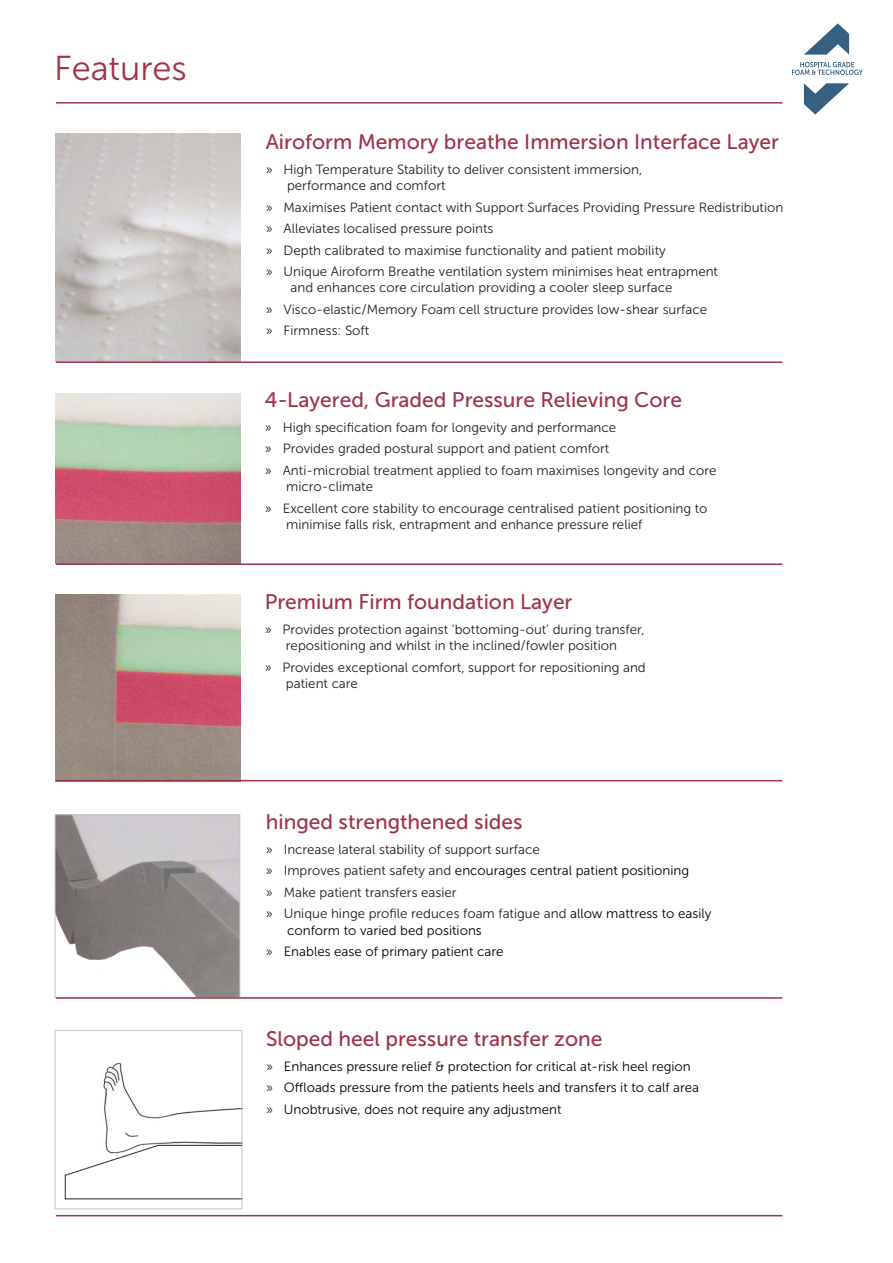
<style>
.page{position:relative;width:893px;height:1263px;background:#fff}
.page>*{position:absolute;margin:0;border:0;box-sizing:border-box;transform-origin:0 0}
.t1{font:34.5px "Museo Sans 300";color:#9f3347}
.t2{font:21px "Museo Sans 500";color:#9f3347}
.t3{font:13.35px/21.5px "Museo Sans 300";color:#211f20}
.t4{font:13.35px/21.5px "Museo Sans 300";color:#000}
.s1{color:#000}
.s2{color:#211f20}
</style>
<div class="page">
<svg style="left:792px;top:62px;width:71px;height:13px"></svg>
<svg style="left:804px;top:83px;width:45px;height:32px"></svg>
<svg style="left:804px;top:23px;width:45px;height:32px"></svg>
<hr style="left:56px;top:102px;width:726px;height:2px;background:#9f3347">
<img style="left:55px;top:393px;width:185px;height:170px">
<img style="left:55px;top:594px;width:185px;height:187px">
<img style="left:57px;top:816px;width:181px;height:180px">
<div style="left:55px;top:814px;width:185px;height:184px;border:1px solid #c6c6c6"></div>
<img style="left:64px;top:1062px;width:176px;height:138px">
<div style="left:55px;top:1030px;width:187px;height:179px;border:1px solid #c6c6c6"></div>
<hr style="left:56px;top:361px;width:726px;height:2px;background:#9f3347">
<hr style="left:56px;top:1215px;width:726px;height:1px;background:#9f3347">
<hr style="left:56px;top:997px;width:726px;height:2px;background:#9f3347">
<hr style="left:56px;top:780px;width:726px;height:1px;background:#9f3347">
<hr style="left:56px;top:563px;width:726px;height:2px;background:#9f3347">
<h1 class="t1" style="left:54px;top:49px;width:134px">Features</h1>
<h2 class="t2" style="left:266px;top:130px;width:515px">Airoform Memory breathe Immersion Interface Layer</h2>
<p class="t3" style="left:287px;top:161px;width:357px;line-height:16.4px;text-indent:-21px">» High Temperature Stability to deliver consistent immersion, performance and comfort</p>
<p class="t3" style="left:266px;top:196px;width:519px">» Maximises Patient contact with Support Surfaces Providing Pressure Redistribution » Alleviates localised pressure points<br>» Depth calibrated to maximise functionality and patient mobility<br>» Unique Airoform Breathe ventilation system minimises heat entrapment</p>
<p class="t3" style="left:266px;top:277px;width:443px;text-indent:25px">and enhances core circulation providing a cooler sleep surface<br>» Visco-elastic/Memory Foam cell structure provides low-shear surface » Firmness: Soft</p>
<h2 class="t2" style="left:265px;top:388px;width:418px">4-Layered, Graded Pressure Relieving Core</h2>
<p class="t3" style="left:265px;top:417px;width:453px">» High specification foam for longevity and performance<br>» Provides graded postural support and patient comfort<br>» Anti-microbial treatment applied to foam maximises longevity and core</p>
<p class="t3" style="left:265px;top:476px;width:444px;text-indent:21px">micro-climate<br>» Excellent core stability to encourage centralised patient positioning to</p>
<p class="t3" style="left:286px;top:514px;width:358px">minimise falls risk, entrapment and enhance pressure relief</p>
<h2 class="t2" style="left:265px;top:590px;width:309px">Premium Firm foundation Layer</h2>
<p class="t3" style="left:265px;top:621px;width:381px;line-height:16.4px;text-align:center">» Provides protection against ‘bottoming-out’ during transfer, repositioning and whilst in the inclined/fowler position</p>
<p class="t3" style="left:286px;top:659px;width:361px;line-height:16.4px;text-indent:-21px">» Provides exceptional comfort, support for repositioning and patient care</p>
<h2 class="t2" style="left:266px;top:810px;width:258px">hinged strengthened sides</h2>
<p class="t3" style="left:266px;top:839px;width:447px">» Increase lateral stability of support surface<br>» Improves patient safety and <span class="s1">encourages central patient positioning<br></span>» Make patient transfers easier<br>» Unique hinge profile reduces foam fatigue and <span class="s1">allow mattress to easily</span></p>
<p class="t4" style="left:266px;top:919px;width:239px;text-align:center">conform to varied bed positions<br><span class="s2">»</span> Enables ease of primary patient care</p>
<h2 class="t2" style="left:266px;top:1027px;width:338px">Sloped heel pressure transfer zone</h2>
<p class="t4" style="left:266px;top:1055px;width:435px"><span class="s2">»</span> Enhances pressure relief &amp; protection for critical at-risk heel region <span class="s2">»</span> Offloads pressure from the patients heels and transfers it to calf area <span class="s2">»</span> Unobtrusive, does not require any adjustment</p>
</div>
